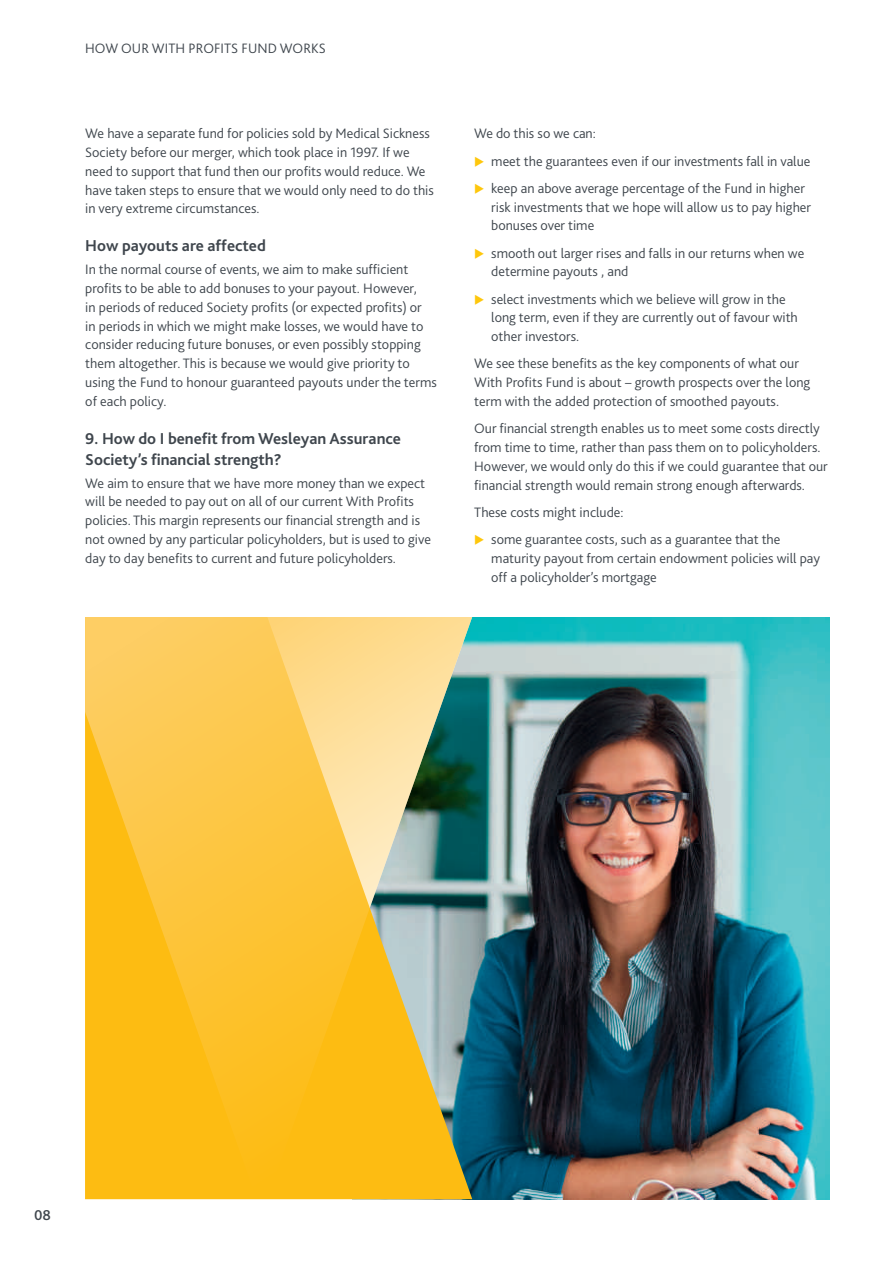
<style>
.page{position:relative;width:893px;height:1263px;background:#fff}
.page>*{position:absolute;margin:0;border:0;box-sizing:border-box;transform-origin:0 0}
.t1{font:700 16.5px/21px "Bliss 2";color:#3f464d}
.t2{font:500 15px "Bliss 2";color:#3f464d}
.t3{font:300 14.25px/18.8px "Bliss 2";color:#3f464d}
</style>
<div class="page">
<img style="left:472px;top:617px;width:357px;height:582px">
<svg style="left:85px;top:617px;width:387px;height:582px;background:#e9bf48"></svg>
<p class="t3" style="left:85px;top:39px;width:242px">HOW OUR WITH PROFITS FUND WORKS</p>
<p class="t3" style="left:85px;top:124px;width:350px">We have a separate fund for policies sold by Medical Sickness Society before our merger, which took place in 1997. If we need to support that fund then our profits would reduce. We have taken steps to ensure that we would only need to do this in very extreme circumstances.</p>
<p class="t1" style="left:85px;top:235px;width:182px">How payouts are affected</p>
<p class="t3" style="left:85px;top:260px;width:353px">In the normal course of events, we aim to make sufficient profits to be able to add bonuses to your payout. However,<br>in periods of reduced Society profits (or expected profits) or<br>in periods in which we might make losses, we would have to consider reducing future bonuses, or even possibly stopping them altogether. This is because we would give priority to using the Fund to honour guaranteed payouts under the terms of each policy.</p>
<p class="t1" style="left:85px;top:428px;width:317px">9. How do I benefit from Wesleyan Assurance<br>Society’s financial strength?</p>
<p class="t3" style="left:85px;top:474px;width:347px">We aim to ensure that we have more money than we expect will be needed to pay out on all of our current With Profits policies. This margin represents our financial strength and is not owned by any particular policyholders, but is used to give day to day benefits to current and future policyholders.</p>
<p class="t3" style="left:491px;top:120px;width:321px;line-height:27.3px;text-indent:-17px">We do this so we can:<br>meet the guarantees even if our investments fall in value keep an above average percentage of the Fund in higher</p>
<p class="t3" style="left:491px;top:198px;width:321px">risk investments that we hope will allow us to pay higher bonuses over time</p>
<p class="t3" style="left:491px;top:244px;width:314px">smooth out larger rises and falls in our returns when we determine payouts , and</p>
<p class="t3" style="left:491px;top:290px;width:308px">select investments which we believe will grow in the long term, even if they are currently out of favour with other investors.</p>
<p class="t3" style="left:474px;top:354px;width:338px">We see these benefits as the key components of what our<br>With Profits Fund is about – growth prospects over the long term with the added protection of smoothed payouts.</p>
<p class="t3" style="left:474px;top:419px;width:355px">Our financial strength enables us to meet some costs directly from time to time, rather than pass them on to policyholders.<br>However, we would only do this if we could guarantee that our financial strength would remain strong enough afterwards.</p>
<p class="t3" style="left:491px;top:498px;width:291px;line-height:27.2px;text-indent:-17px">These costs might include:<br>some guarantee costs, such as a guarantee that the</p>
<p class="t3" style="left:491px;top:549px;width:330px">maturity payout from certain endowment policies will pay off a policyholder’s mortgage</p>
<p class="t2" style="left:34px;top:1206px;width:18px">08</p>
</div>
